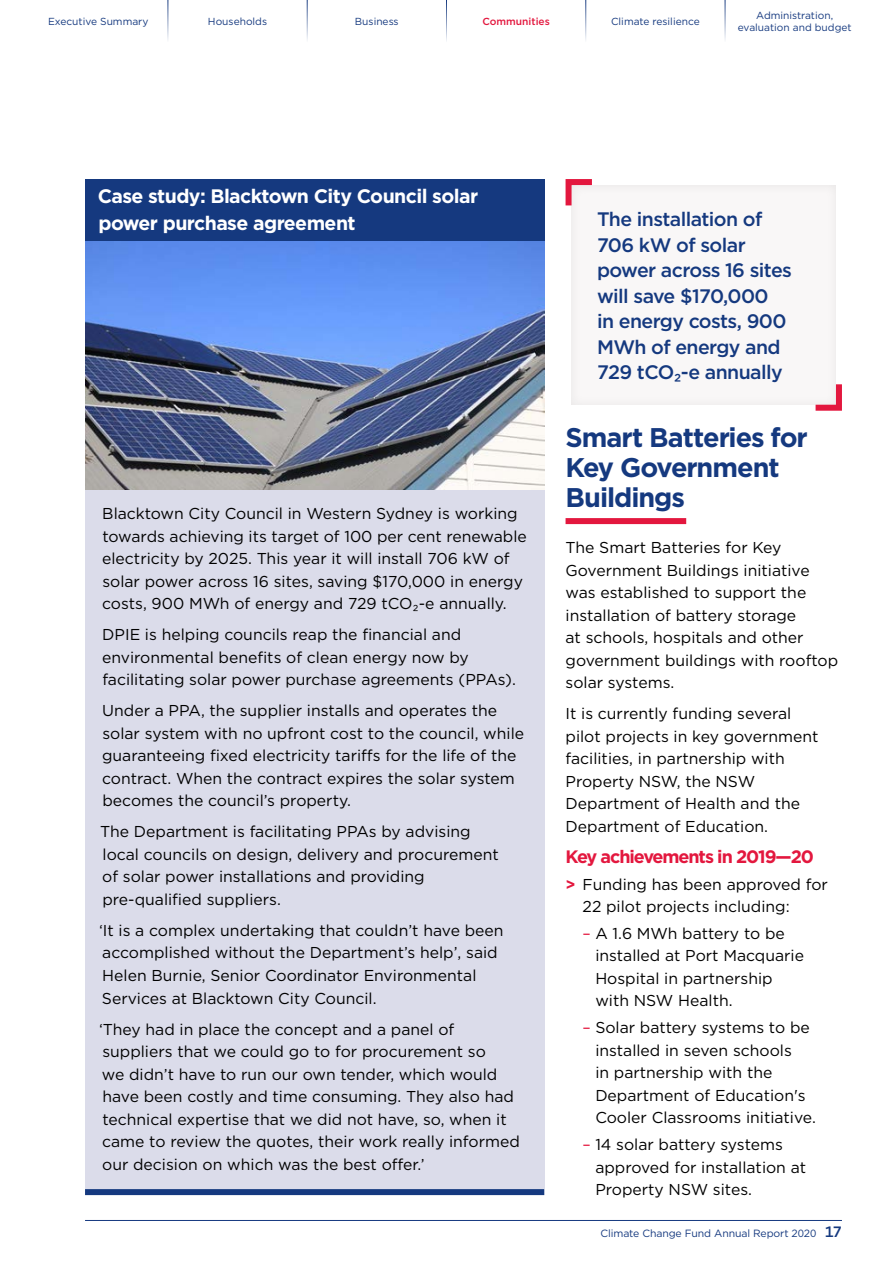
<style>
.page{position:relative;width:893px;height:1263px;background:#fff}
.page>*{position:absolute;margin:0;border:0;box-sizing:border-box;transform-origin:0 0}
.t1{font:700 27px/30px "Gotham";letter-spacing:-.04em;color:#15397f}
.t2{font:500 19.5px/25.5px "Gotham";letter-spacing:-.03em;color:#15397f}
.t3{font:700 19.5px/27px "Gotham";letter-spacing:-.03em;color:#fff}
.t4{font:700 18px "Gotham";letter-spacing:-.06em;color:#e3173e}
.t5{font:15.75px/22.5px "Gotham";color:#000}
.t6{font:10.5px "Gotham";letter-spacing:-.01em;color:#15397f}
.t7{font:10.2px/12px "Gotham";color:#15397f;text-align:center}
.t8{font:500 10.2px "Gotham";color:#e3173e}
.s1{font-weight:700;color:#e3173e}
.s2{color:#e3173e}
.s3{font-weight:500;font-size:15px}
</style>
<div class="page">
<svg style="left:571px;top:185px;width:265px;height:220px"></svg>
<div style="left:566px;top:518px;width:120px;height:6px;background:#e3173e"></div>
<div style="left:85px;top:179px;width:459px;height:64px;background:#15397f"></div>
<div style="left:85px;top:490px;width:459px;height:699px;background:#dbdcea"></div>
<div style="left:85px;top:1189px;width:459px;height:6px;background:#15397f"></div>
<svg style="left:810px;top:378px;width:32px;height:33px"></svg>
<svg style="left:565px;top:179px;width:33px;height:32px"></svg>
<img style="left:85px;top:242px;width:459px;height:247px">
<hr style="left:85px;top:1220px;width:757px;height:1px;background:#15397f">
<hr style="left:168px;top:0;width:1px;height:43px;background:#15397f">
<hr style="left:307px;top:0;width:1px;height:43px;background:#15397f">
<hr style="left:446px;top:0;width:1px;height:43px;background:#15397f">
<hr style="left:725px;top:0;width:1px;height:43px;background:#15397f">
<hr style="left:585px;top:0;width:1px;height:43px;background:#15397f">
<p class="t7" style="left:48px;top:15px;width:102px">Executive Summary</p>
<p class="t7" style="left:208px;top:15px;width:61px">Households</p>
<p class="t7" style="left:355px;top:15px;width:45px">Business</p>
<p class="t7" style="left:611px;top:15px;width:90px">Climate resilience</p>
<p class="t7" style="left:738px;top:9px;width:115px">Administration, evaluation and budget</p>
<p class="t8" style="left:482px;top:15px;width:69px">Communities</p>
<p class="t3" style="left:98px;top:183px;width:382px">Case study: Blacktown City Council solar power purchase agreement</p>
<p class="t5" style="left:102px;top:502px;width:426px">Blacktown City Council in Western Sydney is working towards achieving its target of 100 per cent renewable electricity by 2025. This year it will install 706 kW of solar power across 16 sites, saving $170,000 in energy costs, 900 MWh of energy and 729 tCO₂-e annually.</p>
<p class="t5" style="left:102px;top:623px;width:415px">DPIE is helping councils reap the financial and environmental benefits of clean energy now by facilitating solar power purchase agreements (PPAs).</p>
<p class="t5" style="left:102px;top:699px;width:423px">Under a PPA, the supplier installs and operates the solar system with no upfront cost to the council, while guaranteeing fixed electricity tariffs for the life of the contract. When the contract expires the solar system becomes the council’s property.</p>
<p class="t5" style="left:100px;top:820px;width:400px">The Department is facilitating PPAs by advising local councils on design, delivery and procurement of solar power installations and providing pre‑qualified suppliers.</p>
<p class="t5" style="left:99px;top:919px;width:406px">‘It is a complex undertaking that couldn’t have been accomplished without the Department’s help’, said Helen Burnie, Senior Coordinator Environmental Services at Blacktown City Council.</p>
<p class="t5" style="left:99px;top:1017px;width:422px">‘They had in place the concept and a panel of suppliers that we could go to for procurement so<br>we didn’t have to run our own tender, which would have been costly and time consuming. They also had technical expertise that we did not have, so, when it came to review the quotes, their work really informed our decision on which was the best offer.’</p>
<p class="t2" style="left:597px;top:206px;width:196px">The installation of<br>706 kW of solar power across 16 sites will save $170,000<br>in energy costs, 900<br>MWh of energy and<br>729 tCO₂-e annually</p>
<h1 class="t1" style="left:566px;top:423px;width:244px">Smart Batteries for<br>Key Government<br>Buildings</h1>
<p class="t5" style="left:566px;top:536px;width:274px">The Smart Batteries for Key<br>Government Buildings initiative was established to support the installation of battery storage<br>at schools, hospitals and other government buildings with rooftop solar systems.</p>
<p class="t5" style="left:566px;top:702px;width:254px">It is currently funding several pilot projects in key government facilities, in partnership with<br>Property NSW, the NSW<br>Department of Health and the<br>Department of Education.</p>
<p class="t4" style="left:566px;top:844px;width:250px">Key achievements in 2019—20</p>
<p class="t5" style="left:583px;top:872px;width:247px;text-indent:-17px"><span class="s1">&gt;</span> Funding has been approved for<br>22 pilot projects including:</p>
<p class="t5" style="left:595px;top:922px;width:210px;text-indent:-13px"><span class="s2">–</span> A 1.6 MWh battery to be installed at Port Macquarie<br>Hospital in partnership with NSW Health.</p>
<p class="t5" style="left:595px;top:1016px;width:222px;text-indent:-13px"><span class="s2">–</span> Solar battery systems to be installed in seven schools<br>in partnership with the<br>Department of Education's<br>Cooler Classrooms initiative.</p>
<p class="t5" style="left:595px;top:1133px;width:212px;text-indent:-13px"><span class="s2">–</span> 14 solar battery systems approved for installation at<br>Property NSW sites.</p>
<p class="t6" style="left:600px;top:1226px;width:243px">Climate Change Fund Annual Report 2020 <span class="s3">17</span></p>
</div>
